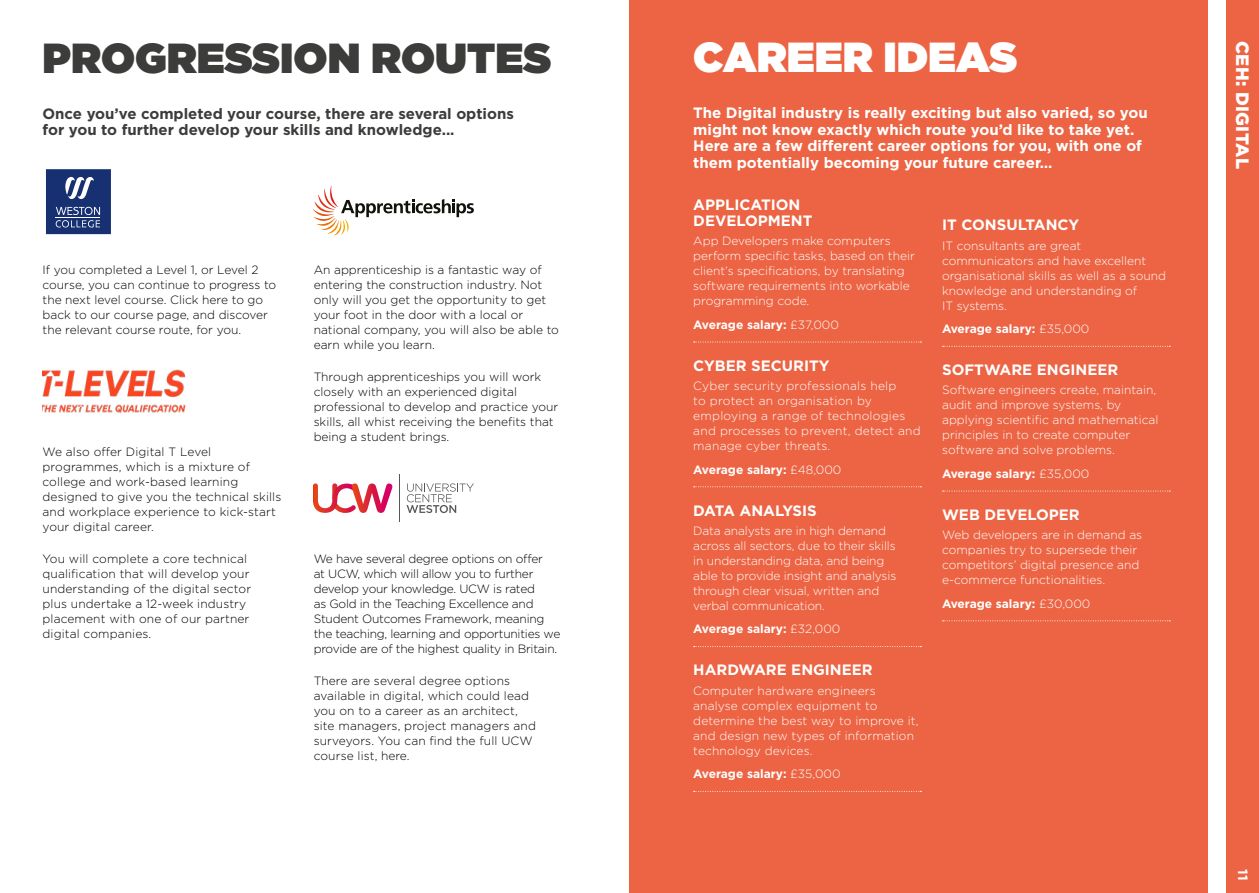
<style>
.page{position:relative;width:1259px;height:893px;background:#fff}
.page>*{position:absolute;margin:0;border:0;box-sizing:border-box;transform-origin:0 0}
.t1{font:900 42px "Gotham";color:#3c3c3b}
.t2{font:900 42px "Gotham";color:#fff}
.t3{font:900 18px "Gotham";letter-spacing:.02em;color:#fff}
.t4{font:700 15px/16.5px "Gotham";color:#fff}
.t5{font:700 15px/16.5px "Gotham";color:#3c3c3b}
.t6{font:700 15px "Gotham";letter-spacing:-.02em;color:#fff}
.t7{font:700 13.5px "Gotham";color:#fff}
.t8{font:300 12px/15px "Gotham";color:#000}
.t9{font:300 12px/15px "Gotham";color:#fff}
.t10{font:300 12px/15px "Gotham";letter-spacing:-.02em;color:#000}
.t11{font:700 12px "Gotham";color:#fff}
.t12{font:300 12px/15px "Gotham";letter-spacing:.02em;color:#fff}
.s1{font-weight:300}
</style>
<div class="page">
<div style="left:1226px;top:0;width:33px;height:893px;background:#ec6443"></div>
<div style="left:629px;top:0;width:579px;height:893px;background:#ec6443"></div>
<svg style="left:693px;top:342px;width:228px;height:1px"></svg>
<svg style="left:693px;top:486px;width:228px;height:1px"></svg>
<svg style="left:693px;top:646px;width:228px;height:1px"></svg>
<svg style="left:693px;top:791px;width:228px;height:1px"></svg>
<svg style="left:942px;top:346px;width:228px;height:1px"></svg>
<svg style="left:942px;top:491px;width:228px;height:1px"></svg>
<svg style="left:942px;top:620px;width:228px;height:1px"></svg>
<img style="left:43px;top:369px;width:143px;height:44px">
<svg style="left:313px;top:483px;width:79px;height:30px"></svg>
<hr style="left:399px;top:474px;width:1px;height:47px;background:#575756">
<svg style="left:406px;top:483px;width:68px;height:30px"></svg>
<svg style="left:46px;top:169px;width:65px;height:66px;background:#374d86"></svg>
<svg style="left:313px;top:186px;width:161px;height:49px"></svg>
<h1 class="t1" style="left:43px;top:28px;width:510px">PROGRESSION ROUTES</h1>
<p class="t5" style="left:43px;top:105px;width:473px">Once you’ve completed your course, there are several options for you to further develop your skills and knowledge...</p>
<p class="t8" style="left:43px;top:262px;width:235px">If you completed a Level 1, or Level 2 course, you can continue to progress to the next level course. Click here to go back to our course page, and discover the relevant course route, for you.</p>
<p class="t8" style="left:43px;top:444px;width:240px">We also offer Digital T Level programmes, which is a mixture of college and work-based learning designed to give you the technical skills and workplace experience to kick-start your digital career.</p>
<p class="t8" style="left:43px;top:551px;width:210px">You will complete a core technical qualification that will develop your understanding of the digital sector plus undertake a 12-week industry placement with one of our partner digital companies.</p>
<p class="t8" style="left:314px;top:262px;width:247px">An apprenticeship is a fantastic way of entering the construction industry. Not only will you get the opportunity to get your foot in the door with a local or national company, you will also be able to earn while you learn.</p>
<p class="t8" style="left:314px;top:369px;width:246px">Through apprenticeships you will work closely with an experienced digital professional to develop and practice your skills, all whist receiving the benefits that being a student brings.</p>
<p class="t10" style="left:314px;top:551px;width:248px">We have several degree options on offer<br>at UCW, which will allow you to further develop your knowledge. UCW is rated<br>as Gold in the Teaching Excellence and Student Outcomes Framework, meaning the teaching, learning and opportunities we provide are of the highest quality in Britain.</p>
<p class="t8" style="left:314px;top:673px;width:224px">There are several degree options available in digital, which could lead you on to a career as an architect, site managers, project managers and surveyors. You can find the full UCW course list, here.</p>
<h1 class="t2" style="left:693px;top:27px;width:325px">CAREER IDEAS</h1>
<p class="t4" style="left:693px;top:104px;width:456px">The Digital industry is really exciting but also varied, so you might not know exactly which route you’d like to take yet.<br>Here are a few different career options for you, with one of them potentially becoming your future career…</p>
<p class="t4" style="left:693px;top:196px;width:121px">APPLICATION<br>DEVELOPMENT</p>
<p class="t9" style="left:693px;top:233px;width:223px">App Developers make computers perform specific tasks, based on their client’s specifications, by translating software requirements into workable programming code.</p>
<p class="t11" style="left:693px;top:317px;width:147px">Average salary: <span class="s1">£37,000</span></p>
<p class="t4" style="left:693px;top:357px;width:138px">CYBER SECURITY</p>
<p class="t12" style="left:693px;top:378px;width:229px">Cyber security professionals help<br>to protect an organisation by employing a range of technologies and processes to prevent, detect and manage cyber threats.</p>
<p class="t11" style="left:693px;top:461px;width:150px">Average salary: <span class="s1">£48,000</span></p>
<p class="t6" style="left:693px;top:500px;width:125px">DATA ANALYSIS</p>
<p class="t9" style="left:693px;top:523px;width:204px">Data analysts are in high demand across all sectors, due to their skills in understanding data, and being able to provide insight and analysis through clear visual, written and verbal communication.</p>
<p class="t11" style="left:693px;top:621px;width:149px">Average salary: <span class="s1">£32,000</span></p>
<p class="t4" style="left:693px;top:662px;width:181px">HARDWARE ENGINEER</p>
<p class="t9" style="left:693px;top:683px;width:227px">Computer hardware engineers analyse complex equipment to determine the best way to improve it, and design new types of information technology devices.</p>
<p class="t11" style="left:693px;top:766px;width:149px">Average salary: <span class="s1">£35,000</span></p>
<p class="t4" style="left:942px;top:217px;width:139px">IT CONSULTANCY</p>
<p class="t9" style="left:942px;top:238px;width:225px">IT consultants are great communicators and have excellent organisational skills as well as a sound knowledge and understanding of<br>IT systems.</p>
<p class="t11" style="left:942px;top:321px;width:149px">Average salary: <span class="s1">£35,000</span></p>
<p class="t4" style="left:942px;top:361px;width:178px">SOFTWARE ENGINEER</p>
<p class="t9" style="left:942px;top:382px;width:218px">Software engineers create, maintain, audit and improve systems, by applying scientific and mathematical principles in to create computer software and solve problems.</p>
<p class="t11" style="left:942px;top:466px;width:149px">Average salary: <span class="s1">£35,000</span></p>
<p class="t4" style="left:942px;top:506px;width:139px">WEB DEVELOPER</p>
<p class="t9" style="left:942px;top:527px;width:202px">Web developers are in demand as companies try to supersede their competitors’ digital presence and e-commerce functionalities.</p>
<p class="t11" style="left:942px;top:595px;width:150px">Average salary: <span class="s1">£30,000</span></p>
<h2 class="t3" style="left:1254px;top:41px;width:130px;rotate:90deg">CEH: DIGITAL</h2>
<p class="t7" style="left:1251px;top:869px;width:13px;rotate:90deg">11</p>
</div>
